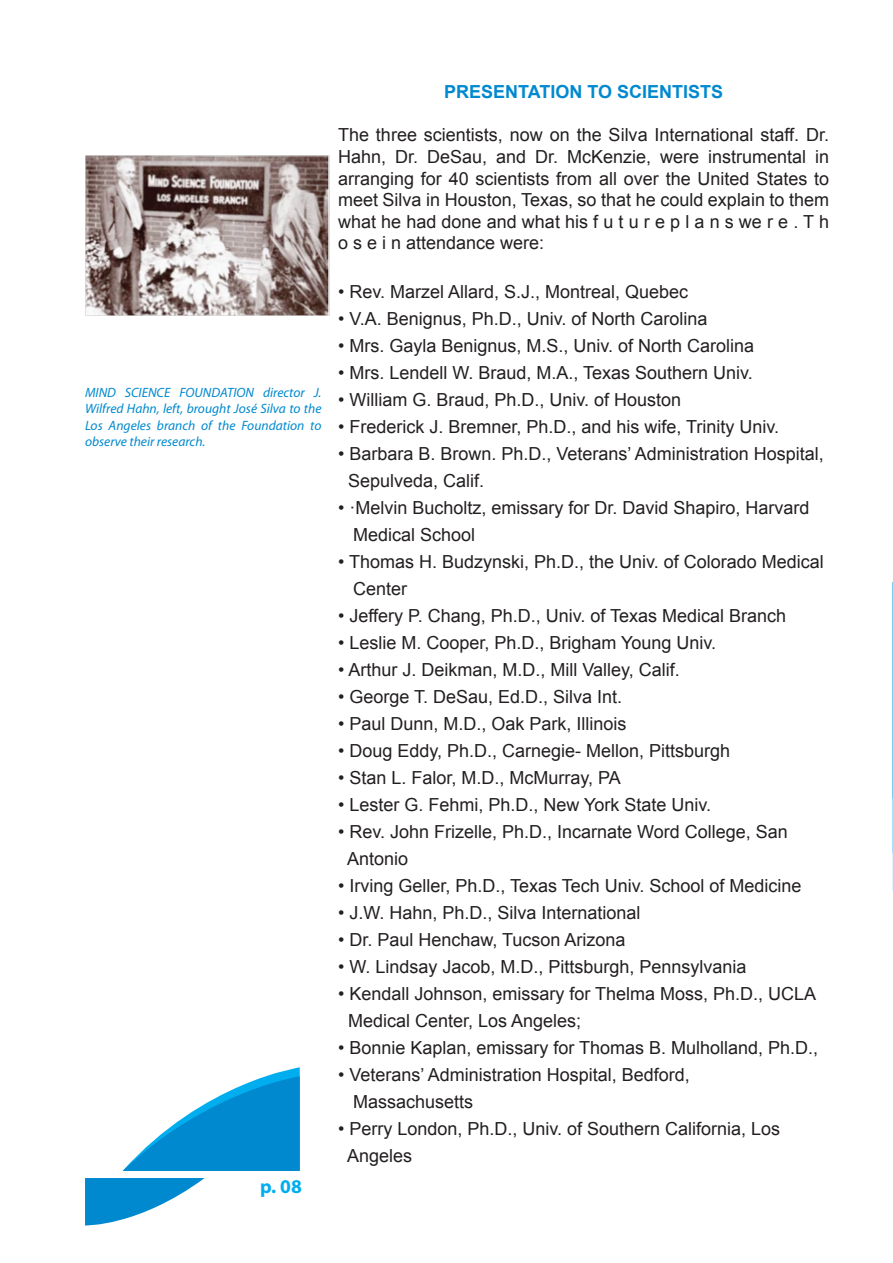
<style>
.page{position:relative;width:893px;height:1263px;background:#fff}
.page>*{position:absolute;margin:0;border:0;box-sizing:border-box;transform-origin:0 0}
.t1{font:700 19.5px "Myriad Pro";color:#00aeef}
.t2{font:18px/21.6px "Arial";color:#231f20;text-align:justify}
.t3{font:700 18px "Arial";color:#0089cf}
.t4{font:italic 13.5px/16.2px "Myriad Pro";color:#0089cf;text-align:justify}
</style>
<div class="page">
<img style="left:85px;top:155px;width:244px;height:160px">
<svg style="left:892px;top:582px;width:1px;height:309px"></svg>
<svg style="left:123px;top:1067px;width:177px;height:104px"></svg>
<svg style="left:85px;top:1178px;width:120px;height:48px"></svg>
<p class="t4" style="left:85px;top:384px;width:238px">MIND SCIENCE FOUNDATION director J.<br>Wilfred Hahn, left, brought José Silva to the Los Angeles branch of the Foundation to observe their research.</p>
<p class="t1" style="left:260px;top:1173px;width:43px">p. 08</p>
<p class="t3" style="left:444px;top:80px;width:281px">PRESENTATION TO SCIENTISTS</p>
<p class="t2" style="left:338px;top:124px;width:493px">The three scientists, now on the Silva International staff. Dr.<br>Hahn, Dr. DeSau, and Dr. McKenzie, were instrumental in arranging for 40 scientists from all over the United States to meet Silva in Houston, Texas, so that he could explain to them what he had done and what his f u t u r e p l a n s we r e . T h o s e i n attendance were:</p>
<p class="t2" style="left:338px;top:281px;width:352px">• Rev. Marzel Allard, S.J., Montreal, Quebec</p>
<p class="t2" style="left:338px;top:308px;width:371px">• V.A. Benignus, Ph.D., Univ. of North Carolina</p>
<p class="t2" style="left:338px;top:335px;width:418px">• Mrs. Gayla Benignus, M.S., Univ. of North Carolina</p>
<p class="t2" style="left:338px;top:362px;width:416px">• Mrs. Lendell W. Braud, M.A., Texas Southern Univ.</p>
<p class="t2" style="left:338px;top:389px;width:345px">• William G. Braud, Ph.D., Univ. of Houston</p>
<p class="t2" style="left:338px;top:416px;width:443px">• Frederick J. Bremner, Ph.D., and his wife, Trinity Univ.</p>
<p class="t2" style="left:338px;top:443px;width:487px">• Barbara B. Brown. Ph.D., Veterans’ Administration Hospital,</p>
<p class="t2" style="left:348px;top:470px;width:138px">Sepulveda, Calif.</p>
<p class="t2" style="left:338px;top:497px;width:473px">• ·Melvin Bucholtz, emissary for Dr. David Shapiro, Harvard</p>
<p class="t2" style="left:353px;top:524px;width:124px">Medical School</p>
<p class="t2" style="left:338px;top:551px;width:487px">• Thomas H. Budzynski, Ph.D., the Univ. of Colorado Medical</p>
<p class="t2" style="left:353px;top:578px;width:56px">Center</p>
<p class="t2" style="left:338px;top:605px;width:450px">• Jeffery P. Chang, Ph.D., Univ. of Texas Medical Branch</p>
<p class="t2" style="left:338px;top:632px;width:380px">• Leslie M. Cooper, Ph.D., Brigham Young Univ.</p>
<p class="t2" style="left:338px;top:659px;width:343px">• Arthur J. Deikman, M.D., Mill Valley, Calif.</p>
<p class="t2" style="left:338px;top:686px;width:286px">• George T. DeSau, Ed.D., Silva Int.</p>
<p class="t2" style="left:338px;top:713px;width:290px">• Paul Dunn, M.D., Oak Park, Illinois</p>
<p class="t2" style="left:338px;top:740px;width:394px">• Doug Eddy, Ph.D., Carnegie- Mellon, Pittsburgh</p>
<p class="t2" style="left:338px;top:767px;width:284px">• Stan L. Falor, M.D., McMurray, PA</p>
<p class="t2" style="left:338px;top:794px;width:375px">• Lester G. Fehmi, Ph.D., New York State Univ.</p>
<p class="t2" style="left:338px;top:821px;width:451px">• Rev. John Frizelle, Ph.D., Incarnate Word College, San</p>
<p class="t2" style="left:347px;top:848px;width:63px">Antonio</p>
<p class="t2" style="left:338px;top:875px;width:465px">• Irving Geller, Ph.D., Texas Tech Univ. School of Medicine</p>
<p class="t2" style="left:338px;top:902px;width:304px">• J.W. Hahn, Ph.D., Silva International</p>
<p class="t2" style="left:338px;top:929px;width:289px">• Dr. Paul Henchaw, Tucson Arizona</p>
<p class="t2" style="left:338px;top:956px;width:410px">• W. Lindsay Jacob, M.D., Pittsburgh, Pennsylvania</p>
<p class="t2" style="left:338px;top:983px;width:480px">• Kendall Johnson, emissary for Thelma Moss, Ph.D., UCLA</p>
<p class="t2" style="left:348px;top:1010px;width:235px">Medical Center, Los Angeles;</p>
<p class="t2" style="left:338px;top:1037px;width:482px">• Bonnie Kaplan, emissary for Thomas B. Mulholland, Ph.D.,</p>
<p class="t2" style="left:338px;top:1064px;width:353px">• Veterans’ Administration Hospital, Bedford,</p>
<p class="t2" style="left:353px;top:1091px;width:122px">Massachusetts</p>
<p class="t2" style="left:338px;top:1118px;width:444px">• Perry London, Ph.D., Univ. of Southern California, Los</p>
<p class="t2" style="left:347px;top:1145px;width:67px">Angeles</p>
</div>
